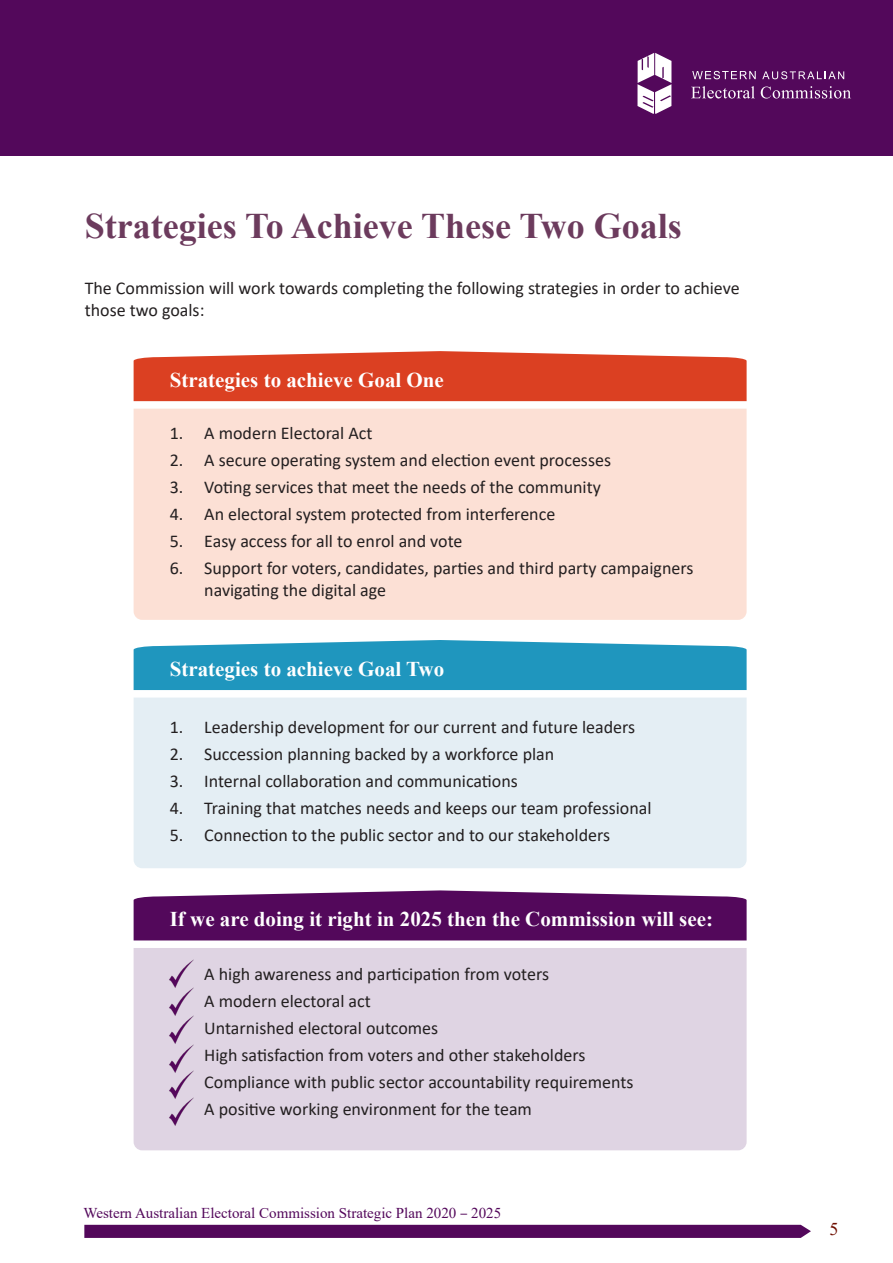
<style>
.page{position:relative;width:893px;height:1263px;background:#fff}
.page>*{position:absolute;margin:0;border:0;box-sizing:border-box;transform-origin:0 0}
.t1{font:700 36px "Times New Roman";color:#6c3b5d}
.t2{font:700 21px "Times New Roman";color:#fff}
.t3{font:18px/21.6px "Calibri";color:#231f20}
.t4{font:18px "Times New Roman";color:#6f0f00}
.t5{font:15px "Times New Roman";color:#53085b}
.s1{font-family:"Myriad Pro"}
</style>
<div class="page">
<svg style="left:84px;top:1225px;width:727px;height:13px;background:#550b5c"></svg>
<div style="left:0;top:0;width:893px;height:156px;background:#53085b"></div>
<svg style="left:637px;top:53px;width:34px;height:61px"></svg>
<svg style="left:692px;top:71px;width:64px;height:8px"></svg>
<svg style="left:762px;top:71px;width:82px;height:8px"></svg>
<svg style="left:691px;top:86px;width:64px;height:13px"></svg>
<svg style="left:761px;top:86px;width:90px;height:13px"></svg>
<svg style="left:134px;top:351px;width:613px;height:50px;background:#dd4d31"></svg>
<div style="left:134px;top:409px;width:613px;height:211px;background:#fce0d5"></div>
<svg style="left:134px;top:640px;width:613px;height:50px;background:#2e9dc2"></svg>
<div style="left:134px;top:697px;width:613px;height:171px;background:#e4eef4"></div>
<svg style="left:134px;top:890px;width:613px;height:50px;background:#601a67"></svg>
<div style="left:134px;top:948px;width:613px;height:202px;background:#dfd4e3"></div>
<img style="left:168px;top:959px;width:26px;height:28px">
<img style="left:168px;top:987px;width:26px;height:28px">
<img style="left:168px;top:1015px;width:26px;height:28px">
<img style="left:168px;top:1043px;width:26px;height:27px">
<img style="left:168px;top:1070px;width:26px;height:27px">
<img style="left:168px;top:1097px;width:26px;height:31px">
<p class="t1" style="left:85px;top:200px;width:599px">Strategies To Achieve These Two Goals</p>
<p class="t3" style="left:85px;top:277px;width:656px">The Commission will work towards completing the following strategies in order to achieve those two goals:</p>
<p class="t2" style="left:170px;top:365px;width:276px">Strategies to achieve Goal One</p>
<p class="t3" style="left:170px;top:422px;width:204px">1. A modern Electoral Act</p>
<p class="t3" style="left:170px;top:449px;width:443px">2. A secure operating system and election event processes</p>
<p class="t3" style="left:170px;top:476px;width:433px">3. Voting services that meet the needs of the community</p>
<p class="t3" style="left:170px;top:503px;width:387px">4. An electoral system protected from interference</p>
<p class="t3" style="left:170px;top:530px;width:294px">5. Easy access for all to enrol and vote</p>
<p class="t3" style="left:204px;top:557px;width:491px;text-indent:-34px">6. Support for voters, candidates, parties and third party campaigners navigating the digital age</p>
<p class="t2" style="left:170px;top:653px;width:276px">Strategies to achieve Goal Two</p>
<p class="t3" style="left:170px;top:715px;width:467px">1. Leadership development for our current and future leaders</p>
<p class="t3" style="left:170px;top:742px;width:386px">2. Succession planning backed by a workforce plan</p>
<p class="t3" style="left:170px;top:769px;width:350px">3. Internal collaboration and communications</p>
<p class="t3" style="left:170px;top:796px;width:483px">4. Training that matches needs and keeps our team professional</p>
<p class="t3" style="left:170px;top:823px;width:442px">5. Connection to the public sector and to our stakeholders</p>
<p class="t2" style="left:170px;top:904px;width:545px">If we are doing it right in 2025 then the Commission will see:</p>
<p class="t3" style="left:204px;top:963px;width:346px">A high awareness and participation from voters</p>
<p class="t3" style="left:204px;top:990px;width:168px">A modern electoral act</p>
<p class="t3" style="left:204px;top:1017px;width:235px">Untarnished electoral outcomes</p>
<p class="t3" style="left:204px;top:1044px;width:383px">High satisfaction from voters and other stakeholders</p>
<p class="t3" style="left:204px;top:1071px;width:431px">Compliance with public sector accountability requirements</p>
<p class="t3" style="left:204px;top:1098px;width:329px">A positive working environment for the team</p>
<p class="t5" style="left:83px;top:1202px;width:419px">Western Australian Electoral Commission Strategic Plan 2020 <span class="s1">–</span> 2025</p>
<p class="t4" style="left:829px;top:1216px;width:10px">5</p>
</div>
